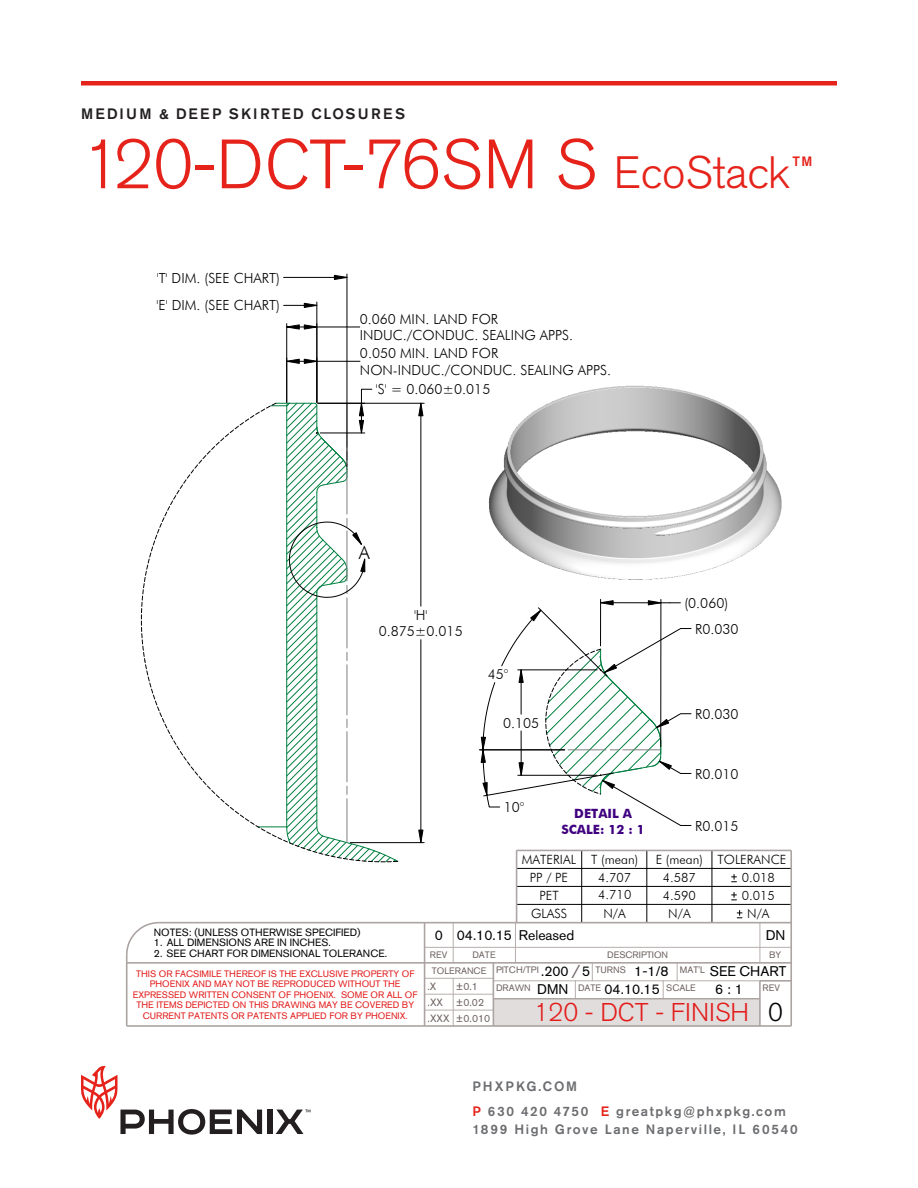
<style>
.page{position:relative;width:918px;height:1188px;background:#fff}
.page>*{position:absolute;margin:0;border:0;box-sizing:border-box;transform-origin:0 0}
.t1{font:300 69px "Akzidenz Grotesk Std";letter-spacing:-.005em;color:#e5231b}
.t2{font:300 25.5px "Akzidenz Grotesk Std";color:#e11c1b}
.t3{font:300 25.5px "Akzidenz Grotesk Std";color:#000}
.t4{font:300 18.6px "Futura BT";color:#000}
.t5{font:300 18.6px "Akzidenz Grotesk Std";color:#6e6361}
.t6{font:500 15px "Akzidenz Grotesk Std";letter-spacing:.155em;color:#231f20}
.t7{font:300 13.95px/17px "Futura BT";color:#000;text-align:center}
.t8{font:13.95px "Akzidenz Grotesk Std";color:#000}
.t9{font:500 13.5px/24.8px "Akzidenz Grotesk Std";letter-spacing:.115em;color:#6c6d70}
.t10{font:500 13.5px "Akzidenz Grotesk Std";color:#e5231b}
.t11{font:300 12.75px "Futura BT";color:#000}
.t12{font:700 12.75px/16px "Futura BT";color:#400080;text-align:center}
.t13{font:10.5px "Akzidenz Grotesk Std";color:#000}
.t14{font:10.5px/15.9px "Akzidenz Grotesk Std";color:#6e6361}
.t15{font:9.3px/10.5px "Akzidenz Grotesk Std";color:#e11c1b;text-align:center}
.t16{font:9.3px "Akzidenz Grotesk Std";color:#6e6361}
.s1{font-size:45px}
.s2{color:#e5231b}
</style>
<div class="page">
<div style="left:267px;top:1110px;width:5px;height:24px;background:#231f20"></div>
<svg style="left:81px;top:1066px;width:181px;height:69px"></svg>
<svg style="left:276px;top:1110px;width:34px;height:24px"></svg>
<div style="left:81px;top:81px;width:756px;height:5px;background:#e5231b"></div>
<img style="left:126px;top:273px;width:666px;height:754px">
<hr style="left:425px;top:947px;width:366px;height:1px;background:#b7aeac">
<hr style="left:453px;top:978px;width:1px;height:48px;background:#b7aeac">
<hr style="left:493px;top:980px;width:267px;height:1px;background:#b7aeac">
<hr style="left:425px;top:994px;width:68px;height:1px;background:#b7aeac">
<hr style="left:425px;top:1010px;width:68px;height:1px;background:#b7aeac">
<hr style="left:425px;top:978px;width:68px;height:1px;background:#b7aeac">
<svg style="left:453px;top:923px;width:1px;height:39px"></svg>
<svg style="left:663px;top:981px;width:1px;height:17px"></svg>
<svg style="left:575px;top:981px;width:1px;height:17px"></svg>
<svg style="left:677px;top:964px;width:1px;height:16px"></svg>
<svg style="left:515px;top:923px;width:1px;height:39px"></svg>
<hr style="left:760px;top:923px;width:1px;height:40px;background:#b7aeac">
<svg style="left:592px;top:964px;width:1px;height:16px"></svg>
<hr style="left:712px;top:850px;width:1px;height:72px;background:#000">
<hr style="left:646px;top:850px;width:1px;height:72px;background:#000">
<hr style="left:581px;top:850px;width:1px;height:72px;background:#000">
<hr style="left:517px;top:868px;width:274px;height:1px;background:#000">
<hr style="left:517px;top:886px;width:274px;height:1px;background:#000">
<hr style="left:517px;top:904px;width:274px;height:1px;background:#000">
<hr style="left:517px;top:850px;width:274px;height:1px;background:#aca5a5">
<hr style="left:516px;top:850px;width:1px;height:72px;background:#aca5a5">
<hr style="left:493px;top:998px;width:267px;height:2px;background:#aca4a2">
<hr style="left:159px;top:922px;width:632px;height:1px;background:#aca4a2">
<hr style="left:424px;top:923px;width:1px;height:103px;background:#aca4a2">
<hr style="left:760px;top:980px;width:31px;height:2px;background:#aca4a2">
<hr style="left:127px;top:962px;width:664px;height:2px;background:#aca4a2">
<hr style="left:759px;top:981px;width:2px;height:45px;background:#aca4a2">
<hr style="left:127px;top:1025px;width:664px;height:2px;background:#aca4a2">
<hr style="left:790px;top:850px;width:2px;height:176px;background:#aca4a2">
<hr style="left:493px;top:963px;width:1px;height:63px;background:#aca4a2">
<hr style="left:126px;top:955px;width:2px;height:71px;background:#aca4a2">
<svg style="left:126px;top:921px;width:35px;height:36px"></svg>
<hr style="left:318px;top:403px;width:106px;height:1px;background:#000">
<hr style="left:421px;top:403px;width:1px;height:203px;background:#000">
<hr style="left:421px;top:640px;width:1px;height:203px;background:#000">
<hr style="left:284px;top:305px;width:33px;height:1px;background:#000">
<hr style="left:317px;top:302px;width:1px;height:100px;background:#000">
<hr style="left:350px;top:842px;width:74px;height:1px;background:#000">
<hr style="left:284px;top:277px;width:63px;height:1px;background:#000">
<hr style="left:347px;top:274px;width:1px;height:192px;background:#000">
<svg style="left:418px;top:403px;width:6px;height:13px"></svg>
<svg style="left:304px;top:303px;width:13px;height:5px"></svg>
<svg style="left:418px;top:830px;width:6px;height:13px"></svg>
<svg style="left:334px;top:275px;width:14px;height:5px"></svg>
<hr style="left:480px;top:750px;width:85px;height:1px;background:#000">
<hr style="left:660px;top:599px;width:1px;height:147px;background:#000">
<hr style="left:600px;top:599px;width:1px;height:47px;background:#000">
<svg style="left:481px;top:600px;width:211px;height:226px"></svg>
<hr style="left:286px;top:324px;width:1px;height:78px;background:#000">
<hr style="left:287px;top:327px;width:73px;height:1px;background:#000">
<hr style="left:287px;top:361px;width:73px;height:1px;background:#000">
<svg style="left:286px;top:324px;width:31px;height:6px"></svg>
<svg style="left:286px;top:359px;width:31px;height:5px"></svg>
<svg style="left:141px;top:389px;width:258px;height:474px"></svg>
<svg style="left:732px;top:892px;width:4px;height:9px"></svg>
<svg style="left:732px;top:874px;width:4px;height:8px"></svg>
<svg style="left:737px;top:910px;width:5px;height:9px"></svg>
<h3 class="t6" style="left:81px;top:105px;width:326px">MEDIUM &amp; DEEP SKIRTED CLOSURES</h3>
<h1 class="t1" style="left:81px;top:126px;width:711px">120-DCT-76SM S <span class="s1">EcoStack</span></h1>
<h3 class="t10" style="left:792px;top:153px;width:22px">TM</h3>
<h3 class="t7" style="left:157px;top:269px;width:125px">'T' DIM. (SEE CHART)</h3>
<h3 class="t7" style="left:157px;top:297px;width:125px">'E' DIM. (SEE CHART)</h3>
<h3 class="t7" style="left:360px;top:310px;width:253px;text-align:left">0.060 MIN. LAND FOR<br>INDUC./CONDUC. SEALING APPS.<br>0.050 MIN. LAND FOR<br>NON-INDUC./CONDUC. SEALING APPS.</h3>
<h3 class="t7" style="left:376px;top:381px;width:116px">'S' = 0.060±0.015</h3>
<h3 class="t4" style="left:359px;top:541px;width:13px">A</h3>
<h3 class="t7" style="left:379px;top:606px;width:85px">'H'<br>0.875±0.015</h3>
<h3 class="t7" style="left:488px;top:666px;width:22px">45°</h3>
<h3 class="t7" style="left:503px;top:714px;width:38px">0.105</h3>
<h3 class="t7" style="left:504px;top:799px;width:22px">10°</h3>
<h3 class="t12" style="left:561px;top:805px;width:85px">DETAIL A<br>SCALE: 12 : 1</h3>
<h3 class="t7" style="left:684px;top:594px;width:45px">(0.060)</h3>
<h3 class="t7" style="left:695px;top:620px;width:45px">R0.030</h3>
<h3 class="t7" style="left:695px;top:705px;width:45px">R0.030</h3>
<h3 class="t7" style="left:695px;top:765px;width:45px">R0.010</h3>
<h3 class="t7" style="left:695px;top:817px;width:45px">R0.015</h3>
<p class="t13" style="left:154px;top:926px;width:208px">NOTES: (UNLESS OTHERWISE SPECIFIED)</p>
<p class="t13" style="left:154px;top:937px;width:179px">1. ALL DIMENSIONS ARE IN INCHES.</p>
<h3 class="t11" style="left:522px;top:851px;width:118px">MATERIAL T (mean)</h3>
<h3 class="t11" style="left:656px;top:851px;width:132px">E (mean) TOLERANCE</h3>
<h3 class="t11" style="left:530px;top:869px;width:40px">PP / PE</h3>
<h3 class="t11" style="left:663px;top:869px;width:35px">4.587</h3>
<h3 class="t11" style="left:598px;top:887px;width:35px">4.710</h3>
<h3 class="t8" style="left:766px;top:927px;width:21px">DN</h3>
<h3 class="t11" style="left:742px;top:869px;width:35px">0.018</h3>
<h3 class="t11" style="left:598px;top:869px;width:35px">4.707</h3>
<h3 class="t11" style="left:663px;top:887px;width:35px">4.590</h3>
<h3 class="t11" style="left:742px;top:887px;width:35px">0.015</h3>
<h3 class="t11" style="left:540px;top:887px;width:21px">PET</h3>
<h3 class="t11" style="left:531px;top:905px;width:38px">GLASS</h3>
<h3 class="t11" style="left:603px;top:905px;width:24px">N/A</h3>
<h3 class="t11" style="left:668px;top:905px;width:24px">N/A</h3>
<h3 class="t11" style="left:747px;top:905px;width:24px">N/A</h3>
<h3 class="t8" style="left:435px;top:927px;width:10px">0</h3>
<h3 class="t8" style="left:519px;top:927px;width:57px">Released</h3>
<h3 class="t8" style="left:457px;top:927px;width:57px">04.10.15</h3>
<p class="t13" style="left:154px;top:947px;width:235px">2. SEE CHART FOR DIMENSIONAL TOLERANCE.</p>
<p class="t15" style="left:133px;top:968px;width:286px">THIS OR FACSIMILE THEREOF IS THE EXCLUSIVE PROPERTY OF PHOENIX AND MAY NOT BE REPRODUCED WITHOUT THE EXPRESSED WRITTEN CONSENT OF PHOENIX. SOME OR ALL OF THE ITEMS DEPICTED ON THIS DRAWING MAY BE COVERED BY</p>
<p class="t15" style="left:143px;top:1010px;width:267px">CURRENT PATENTS OR PATENTS APPLIED FOR BY PHOENIX.</p>
<p class="t16" style="left:430px;top:950px;width:19px">REV</p>
<p class="t16" style="left:472px;top:950px;width:25px">DATE</p>
<p class="t16" style="left:607px;top:950px;width:62px">DESCRIPTION</p>
<p class="t16" style="left:769px;top:950px;width:14px">BY</p>
<p class="t16" style="left:432px;top:965px;width:56px">TOLERANCE</p>
<p class="t14" style="left:428px;top:978px;width:64px">.X<br>.XX<br>.XXX ±0.010</p>
<h3 class="t5" style="left:571px;top:962px;width:10px">/</h3>
<p class="t16" style="left:680px;top:964px;width:27px">MAT'L</p>
<p class="t16" style="left:496px;top:964px;width:44px">PITCH/TPI</p>
<p class="t16" style="left:596px;top:964px;width:32px">TURNS</p>
<h3 class="t8" style="left:710px;top:963px;width:78px">SEE CHART</h3>
<h3 class="t8" style="left:634px;top:963px;width:36px">1-1/8</h3>
<h3 class="t8" style="left:541px;top:963px;width:29px">.200</h3>
<h3 class="t8" style="left:582px;top:963px;width:10px">5</h3>
<p class="t14" style="left:456px;top:978px;width:30px">±0.1 ±0.02</p>
<p class="t16" style="left:496px;top:982px;width:36px">DRAWN</p>
<p class="t16" style="left:578px;top:982px;width:25px">DATE</p>
<p class="t16" style="left:666px;top:982px;width:31px">SCALE</p>
<p class="t16" style="left:763px;top:982px;width:19px">REV</p>
<h3 class="t8" style="left:537px;top:981px;width:33px">DMN</h3>
<h3 class="t8" style="left:715px;top:981px;width:29px">6 : 1</h3>
<h3 class="t8" style="left:605px;top:981px;width:57px">04.10.15</h3>
<h2 class="t2" style="left:534px;top:998px;width:217px">120 - DCT - FINISH</h2>
<h2 class="t3" style="left:768px;top:998px;width:16px">0</h2>
<h3 class="t9" style="left:472px;top:1074px;width:315px">PHXPKG.COM<br><span class="s2">P</span> 630 420 4750 <span class="s2">E</span> greatpkg@phxpkg.com</h3>
<h3 class="t9" style="left:472px;top:1117px;width:327px">1899 High Grove Lane Naperville, IL 60540</h3>
</div>
